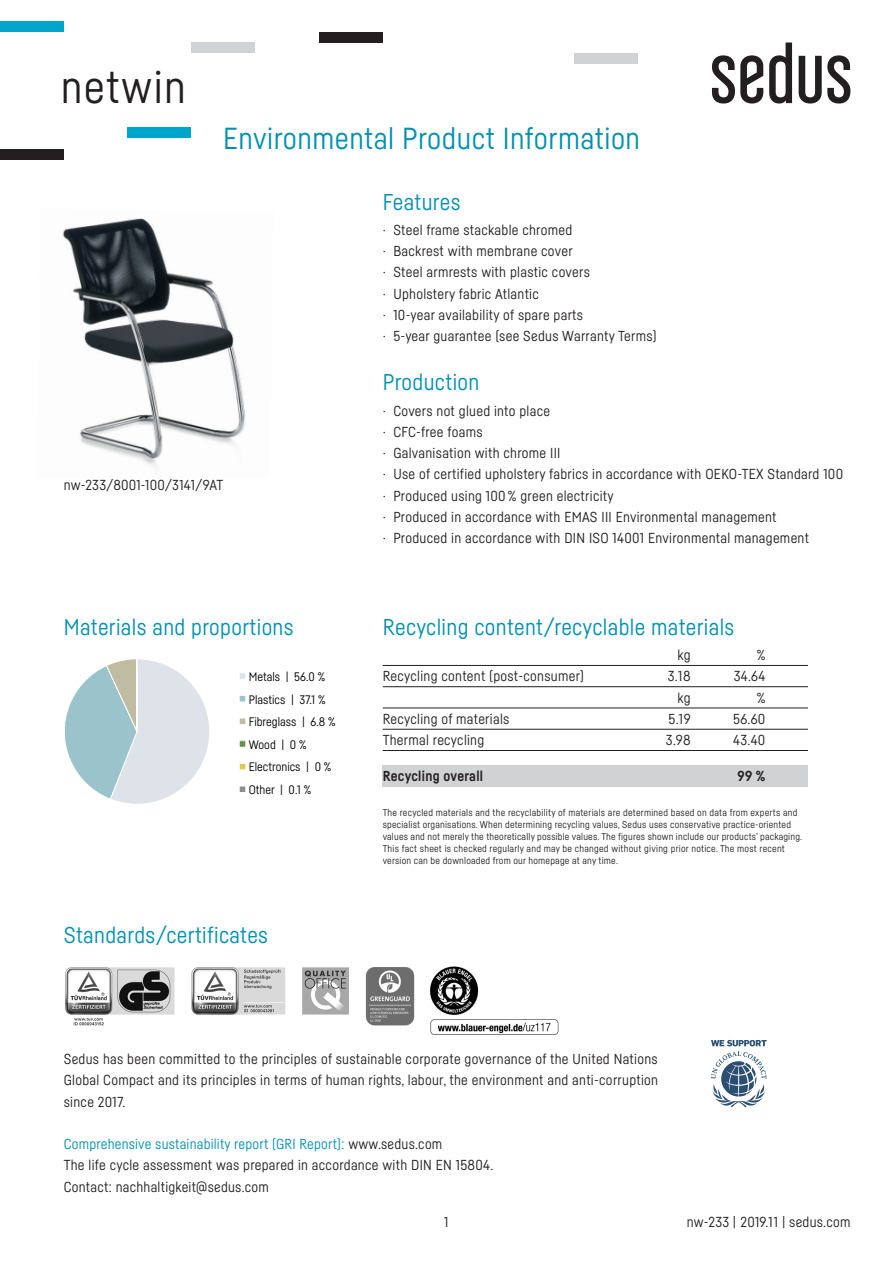
<style>
.page{position:relative;width:893px;height:1263px;background:#fff}
.page>*{position:absolute;margin:0;border:0;box-sizing:border-box;transform-origin:0 0}
.t1{font:45px "Sedus Sans";letter-spacing:.03em;color:#231f20}
.t2{font:30px "Sedus Sans";letter-spacing:.015em;color:#0091b2}
.t3{font:22.5px "Sedus Sans";letter-spacing:.015em;color:#0091b2}
.t4{font:14.25px/21.3px "Sedus Sans";letter-spacing:.02em;color:#231f20}
.t5{font:700 14.25px "Sedus Sans";letter-spacing:.02em;color:#231f20}
.t6{font:12.15px/22.6px "Sedus Sans";color:#000}
.t7{font:9.75px/12px "Sedus Sans";letter-spacing:.02em;color:#231f20}
.s1{color:#0091b2}
</style>
<div class="page">
<div style="left:383px;top:765px;width:425px;height:22px;background:#d1d2d4"></div>
<img style="left:62px;top:218px;width:184px;height:250px">
<svg style="left:712px;top:55px;width:51px;height:49px"></svg>
<svg style="left:769px;top:43px;width:23px;height:61px"></svg>
<svg style="left:799px;top:55px;width:51px;height:49px"></svg>
<img style="left:65px;top:966px;width:494px;height:69px">
<hr style="left:383px;top:665px;width:425px;height:1px;background:#231f20">
<hr style="left:383px;top:686px;width:425px;height:1px;background:#231f20">
<hr style="left:383px;top:708px;width:425px;height:1px;background:#231f20">
<hr style="left:383px;top:729px;width:425px;height:1px;background:#231f20">
<hr style="left:383px;top:750px;width:425px;height:1px;background:#231f20">
<div style="left:0;top:21px;width:64px;height:11px;background:#00a5cb"></div>
<div style="left:191px;top:43px;width:64px;height:10px;background:#d1d2d4"></div>
<div style="left:574px;top:53px;width:64px;height:11px;background:#d1d2d4"></div>
<div style="left:128px;top:128px;width:63px;height:10px;background:#00a5cb"></div>
<div style="left:0;top:149px;width:64px;height:10px;background:#231f20"></div>
<div style="left:319px;top:32px;width:64px;height:11px;background:#231f20"></div>
<svg style="left:64px;top:658px;width:182px;height:146px"></svg>
<svg style="left:711px;top:1040px;width:56px;height:67px"></svg>
<h1 class="t1" style="left:61px;top:59px;width:127px">netwin</h1>
<h2 class="t2" style="left:223px;top:120px;width:418px">Environmental Product Information</h2>
<h3 class="t3" style="left:383px;top:188px;width:79px">Features</h3>
<p class="t4" style="left:383px;top:219px;width:276px">· Steel frame stackable chromed<br>· Backrest with membrane cover<br>· Steel armrests with plastic covers<br>· Upholstery fabric Atlantic<br>· 10-year availability of spare parts<br>· 5-year guarantee (see Sedus Warranty Terms)</p>
<h3 class="t3" style="left:383px;top:369px;width:98px">Production</h3>
<p class="t4" style="left:64px;top:474px;width:161px">nw-233/8001-100/3141/9AT</p>
<h3 class="t3" style="left:64px;top:613px;width:231px">Materials and proportions</h3>
<p class="t6" style="left:249px;top:665px;width:88px">Metals | 56.0 %<br>Plastics | 37.1 %<br>Fibreglass | 6.8 %<br>Wood | 0 %<br>Electronics | 0 %<br>Other | 0.1 %</p>
<h3 class="t3" style="left:64px;top:922px;width:206px">Standards/certificates</h3>
<p class="t4" style="left:383px;top:400px;width:462px">· Covers not glued into place<br>· CFC-free foams<br>· Galvanisation with chrome III<br>· Use of certified upholstery fabrics in accordance with OEKO-TEX Standard 100 · Produced using 100 % green electricity<br>· Produced in accordance with EMAS III Environmental management<br>· Produced in accordance with DIN ISO 14001 Environmental management</p>
<h3 class="t3" style="left:383px;top:613px;width:353px">Recycling content/recyclable materials</h3>
<p class="t4" style="left:678px;top:644px;width:15px">kg</p>
<p class="t4" style="left:757px;top:644px;width:10px">%</p>
<p class="t4" style="left:383px;top:665px;width:203px">Recycling content (post-consumer)</p>
<p class="t4" style="left:668px;top:665px;width:25px">3.18</p>
<p class="t4" style="left:734px;top:665px;width:33px">34.64</p>
<p class="t4" style="left:678px;top:687px;width:15px">kg</p>
<p class="t4" style="left:757px;top:687px;width:10px">%</p>
<p class="t4" style="left:383px;top:708px;width:128px">Recycling of materials</p>
<p class="t4" style="left:668px;top:708px;width:24px">5.19</p>
<p class="t4" style="left:733px;top:708px;width:34px">56.60</p>
<p class="t4" style="left:383px;top:729px;width:103px">Thermal recycling</p>
<p class="t4" style="left:666px;top:729px;width:26px">3.98</p>
<p class="t4" style="left:733px;top:729px;width:34px">43.40</p>
<p class="t5" style="left:383px;top:767px;width:102px">Recycling overall</p>
<p class="t5" style="left:737px;top:767px;width:29px">99 %</p>
<p class="t7" style="left:383px;top:806px;width:421px">The recycled materials and the recyclability of materials are determined based on data from experts and specialist organisations. When determining recycling values, Sedus uses conservative practice-oriented values and not merely the theoretically possible values. The figures shown include our products’ packaging.<br>This fact sheet is checked regularly and may be changed without giving prior notice. The most recent version can be downloaded from our homepage at any time.</p>
<p class="t4" style="left:64px;top:1048px;width:596px;text-align:justify">Sedus has been committed to the principles of sustainable corporate governance of the United Nations Global Compact and its principles in terms of human rights, labour, the environment and anti-corruption since 2017.</p>
<p class="t4" style="left:64px;top:1133px;width:431px"><span class="s1">Comprehensive sustainability report (GRI Report):</span> www.sedus.com<br>The life cycle assessment was prepared in accordance with DIN EN 15804.<br>Contact: nachhaltigkeit@sedus.com</p>
<p class="t4" style="left:444px;top:1211px;width:6px">1</p>
<p class="t4" style="left:687px;top:1211px;width:165px">nw-233 | 2019.11 | sedus.com</p>
</div>
